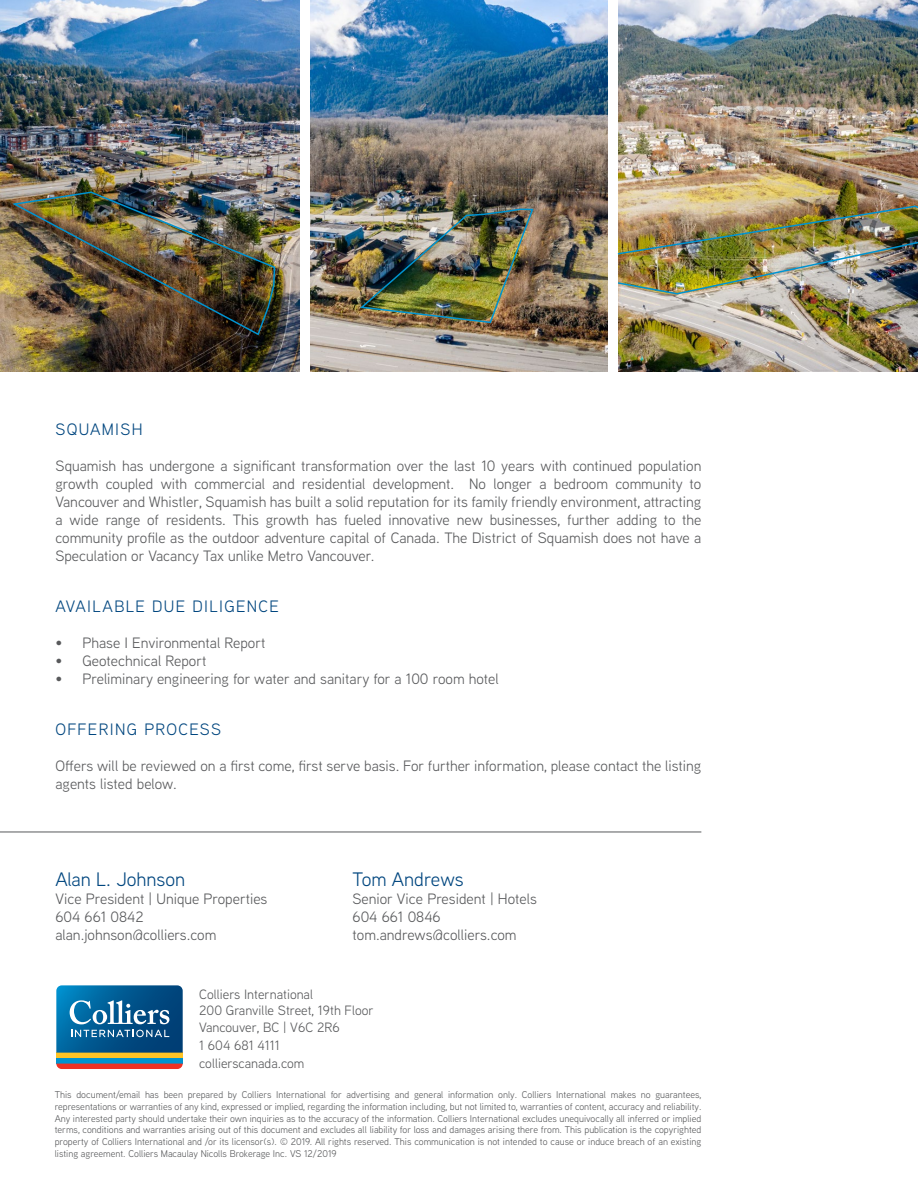
<style>
.page{position:relative;width:918px;height:1188px;background:#fff}
.page>*{position:absolute;margin:0;border:0;box-sizing:border-box;transform-origin:0 0}
.t1{font:19.5px "Aaux Next";color:#00467f}
.t2{font:16.5px "Aaux Next";letter-spacing:.08em;color:#00467f}
.t3{font:15px/18px "Aaux Next";color:#58595b}
.t4{font:13.5px/16.5px "Aaux Next";color:#58595b}
.t5{font:9.75px/11.7px "Aaux Next";color:#58595b;text-align:justify}
</style>
<div class="page">
<img style="left:310px;top:0;width:298px;height:371px">
<img style="left:0;top:0;width:300px;height:372px">
<img style="left:618px;top:0;width:300px;height:372px">
<hr style="left:0;top:832px;width:701px;height:1px;background:#58595b">
<svg style="left:56px;top:985px;width:127px;height:84px;background:#397191"></svg>
<img style="left:10px;top:191px;width:266px;height:145px">
<img style="left:360px;top:208px;width:175px;height:116px">
<img style="left:617px;top:205px;width:301px;height:90px">
<p class="t2" style="left:56px;top:418px;width:89px">SQUAMISH</p>
<p class="t3" style="left:56px;top:456px;width:647px;text-align:justify">Squamish has undergone a significant transformation over the last 10 years with continued population growth coupled with commercial and residential development. No longer a bedroom community to Vancouver and Whistler, Squamish has built a solid reputation for its family friendly environment, attracting a wide range of residents. This growth has fueled innovative new businesses, further adding to the community profile as the outdoor adventure capital of Canada. The District of Squamish does not have a Speculation or Vacancy Tax unlike Metro Vancouver.</p>
<p class="t2" style="left:56px;top:595px;width:225px">AVAILABLE DUE DILIGENCE</p>
<p class="t3" style="left:56px;top:633px;width:212px">• Phase I Environmental Report</p>
<p class="t3" style="left:56px;top:651px;width:152px">• Geotechnical Report</p>
<p class="t3" style="left:56px;top:669px;width:445px">• Preliminary engineering for water and sanitary for a 100 room hotel</p>
<p class="t2" style="left:56px;top:718px;width:167px">OFFERING PROCESS</p>
<p class="t3" style="left:56px;top:756px;width:647px">Offers will be reviewed on a first come, first serve basis. For further information, please contact the listing agents listed below.</p>
<h1 class="t1" style="left:56px;top:866px;width:131px">Alan L. Johnson</h1>
<p class="t3" style="left:56px;top:890px;width:213px">Vice President | Unique Properties<br>604 661 0842 alan.johnson@colliers.com</p>
<h1 class="t1" style="left:353px;top:866px;width:113px">Tom Andrews</h1>
<p class="t3" style="left:353px;top:890px;width:186px">Senior Vice President | Hotels<br>604 661 0846 tom.andrews@colliers.com</p>
<p class="t4" style="left:199px;top:985px;width:176px">Colliers International<br>200 Granville Street, 19th Floor<br>Vancouver, BC | V6C 2R6</p>
<p class="t4" style="left:199px;top:1035px;width:107px;line-height:18px">1 604 681 4111 collierscanada.com</p>
<p class="t5" style="left:55px;top:1089px;width:648px">This document/email has been prepared by Colliers International for advertising and general information only. Colliers International makes no guarantees, representations or warranties of any kind, expressed or implied, regarding the information including, but not limited to, warranties of content, accuracy and reliability.<br>Any interested party should undertake their own inquiries as to the accuracy of the information. Colliers International excludes unequivocally all inferred or implied terms, conditions and warranties arising out of this document and excludes all liability for loss and damages arising there from. This publication is the copyrighted property of Colliers International and /or its licensor(s). © 2019. All rights reserved. This communication is not intended to cause or induce breach of an existing listing agreement. Colliers Macaulay Nicolls Brokerage Inc. VS 12/2019</p>
</div>
